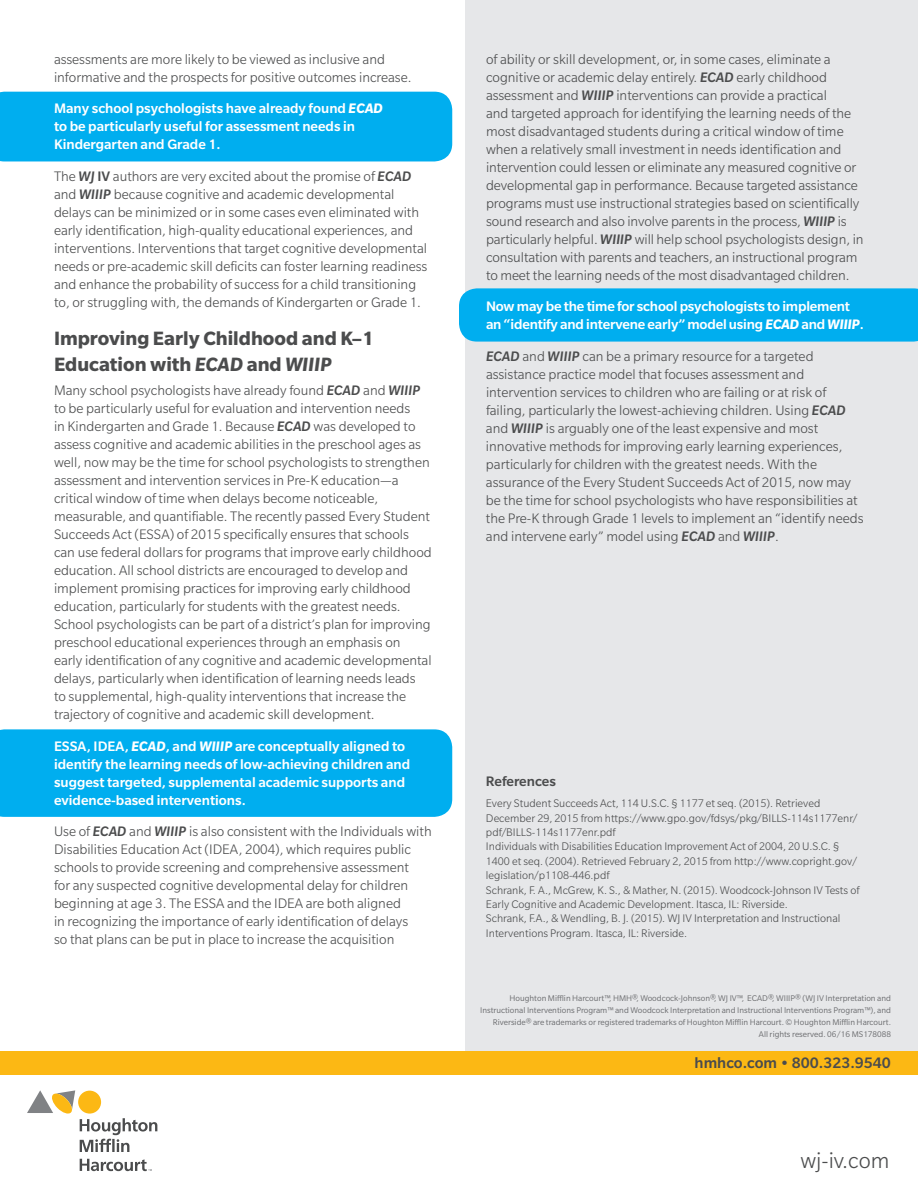
<style>
.page{position:relative;width:918px;height:1188px;background:#fff}
.page>*{position:absolute;margin:0;border:0;box-sizing:border-box;transform-origin:0 0}
.URL_-_product{font:300 24px "Slate Pro";color:#4b4c4d}
.t1{font:700 21px/25.2px "Slate Pro";color:#4b4c4d}
.t2{font:500 16.5px "Slate Pro";color:#4b4c4d}
.t3{font:300 15px/18px "Slate Pro";color:#4b4c4d}
.t4{font:500 15px/18px "Slate Pro";color:#fff}
.t5{font:500 15px "Slate Pro";color:#4b4c4d}
.t6{font:300 12px/14.4px "Slate Pro";color:#4b4c4d}
.t7{font:9px/12px "Slate Pro";color:#6c6d70;text-align:right}
.s1{font-weight:700;font-style:italic}
.s2{font-weight:500;font-style:italic}
.s3{font-weight:500}
.s4{font-style:italic}
</style>
<div class="page">
<div style="left:466px;top:0;width:452px;height:1078px;background:#e6e7e9"></div>
<div style="left:0;top:1073px;width:918px;height:115px;background:#fff"></div>
<div style="left:0;top:1051px;width:918px;height:24px;background:#fcb814"></div>
<svg style="left:27px;top:1090px;width:130px;height:62px"></svg>
<svg style="left:80px;top:1159px;width:72px;height:12px"></svg>
<div style="left:0;top:92px;width:452px;height:69px;background:#00aeef"></div>
<div style="left:0;top:729px;width:452px;height:88px;background:#00aeef"></div>
<div style="left:459px;top:288px;width:459px;height:54px;background:#00aeef"></div>
<p class="t3" style="left:54px;top:50px;width:359px">assessments are more likely to be viewed as inclusive and informative and the prospects for positive outcomes increase.</p>
<p class="t4" style="left:54px;top:99px;width:331px">Many school psychologists have already found <span class="s1">ECAD </span>to be particularly useful for assessment needs in<br>Kindergarten and Grade 1.</p>
<p class="t3" style="left:54px;top:167px;width:375px">The <span class="s2">WJ</span> <span class="s3">IV</span> authors are very excited about the promise of <span class="s2">ECAD </span>and <span class="s2">WIIIP</span> because cognitive and academic developmental delays can be minimized or in some cases even eliminated with early identification, high-quality educational experiences, and interventions. Interventions that target cognitive developmental needs or pre-academic skill deficits can foster learning readiness and enhance the probability of success for a child transitioning to, or struggling with, the demands of Kindergarten or Grade 1.</p>
<p class="t1" style="left:54px;top:326px;width:322px">Improving Early Childhood and K–1<br>Education with <span class="s4">ECAD</span> and <span class="s4">WIIIP</span></p>
<p class="t3" style="left:54px;top:382px;width:379px">Many school psychologists have already found <span class="s2">ECAD</span> and <span class="s2">WIIIP </span>to be particularly useful for evaluation and intervention needs<br>in Kindergarten and Grade 1. Because <span class="s2">ECAD</span> was developed to assess cognitive and academic abilities in the preschool ages as well, now may be the time for school psychologists to strengthen assessment and intervention services in Pre-K education—a critical window of time when delays become noticeable, measurable, and quantifiable. The recently passed Every Student Succeeds Act (ESSA) of 2015 specifically ensures that schools can use federal dollars for programs that improve early childhood education. All school districts are encouraged to develop and implement promising practices for improving early childhood education, particularly for students with the greatest needs.<br>School psychologists can be part of a district’s plan for improving preschool educational experiences through an emphasis on early identification of any cognitive and academic developmental delays, particularly when identification of learning needs leads<br>to supplemental, high-quality interventions that increase the trajectory of cognitive and academic skill development.</p>
<p class="t4" style="left:54px;top:737px;width:358px">ESSA, IDEA, <span class="s1">ECAD</span>, and <span class="s1">WIIIP</span> are conceptually aligned to identify the learning needs of low-achieving children and suggest targeted, supplemental academic supports and evidence-based interventions.</p>
<p class="t3" style="left:54px;top:823px;width:379px">Use of <span class="s2">ECAD</span> and <span class="s2">WIIIP</span> is also consistent with the Individuals with Disabilities Education Act (IDEA, 2004), which requires public schools to provide screening and comprehensive assessment<br>for any suspected cognitive developmental delay for children beginning at age 3. The ESSA and the IDEA are both aligned<br>in recognizing the importance of early identification of delays<br>so that plans can be put in place to increase the acquisition</p>
<p class="t3" style="left:486px;top:50px;width:379px">of ability or skill development, or, in some cases, eliminate a cognitive or academic delay entirely. <span class="s2">ECAD</span> early childhood assessment and <span class="s2">WIIIP</span> interventions can provide a practical<br>and targeted approach for identifying the learning needs of the most disadvantaged students during a critical window of time when a relatively small investment in needs identification and intervention could lessen or eliminate any measured cognitive or developmental gap in performance. Because targeted assistance programs must use instructional strategies based on scientifically sound research and also involve parents in the process, <span class="s2">WIIIP</span> is particularly helpful. <span class="s2">WIIIP</span> will help school psychologists design, in consultation with parents and teachers, an instructional program to meet the learning needs of the most disadvantaged children.</p>
<p class="t4" style="left:486px;top:297px;width:379px">Now may be the time for school psychologists to implement an “identify and intervene early” model using <span class="s1">ECAD</span> and <span class="s1">WIIIP</span>.</p>
<p class="t3" style="left:486px;top:347px;width:379px"><span class="s2">ECAD</span> and <span class="s2">WIIIP</span> can be a primary resource for a targeted assistance practice model that focuses assessment and intervention services to children who are failing or at risk of failing, particularly the lowest-achieving children. Using <span class="s2">ECAD </span>and <span class="s2">WIIIP</span> is arguably one of the least expensive and most innovative methods for improving early learning experiences, particularly for children with the greatest needs. With the assurance of the Every Student Succeeds Act of 2015, now may be the time for school psychologists who have responsibilities at the Pre-K through Grade 1 levels to implement an “identify needs and intervene early” model using <span class="s2">ECAD</span> and <span class="s2">WIIIP</span>.</p>
<p class="t5" style="left:486px;top:773px;width:71px">References</p>
<p class="t6" style="left:486px;top:796px;width:375px">Every Student Succeeds Act, 114 U.S.C. § 1177 et seq. (2015). Retrieved December 29, 2015 from https://www.gpo.gov/fdsys/pkg/BILLS-114s1177enr/ pdf/BILLS-114s1177enr.pdf<br>Individuals with Disabilities Education Improvement Act of 2004, 20 U.S.C. § 1400 et seq. (2004). Retrieved February 2, 2015 from http://www.copright.gov/ legislation/p1108-446.pdf<br>Schrank, F. A., McGrew, K. S., &amp; Mather, N. (2015). Woodcock-Johnson IV Tests of Early Cognitive and Academic Development. Itasca, IL: Riverside.<br>Schrank, F.A., &amp; Wendling, B. J. (2015). WJ IV Interpretation and Instructional Interventions Program. Itasca, IL: Riverside.</p>
<p class="t7" style="left:480px;top:992px;width:412px">Houghton Mifflin Harcourt™, HMH®, Woodcock-Johnson®, WJ IV™, ECAD®, WIIIP® (WJ IV Interpretation and Instructional Interventions Program™ and Woodcock Interpretation and Instructional Interventions Program™), and Riverside® are trademarks or registered trademarks of Houghton Mifflin Harcourt. © Houghton Mifflin Harcourt.<br>All rights reserved. 06/16 MS178088</p>
<p class="t2" style="left:695px;top:1054px;width:198px">hmhco.com • 800.323.9540</p>
<p class="URL_-_product" style="left:800px;top:1148px;width:91px">wj-iv.com</p>
</div>
